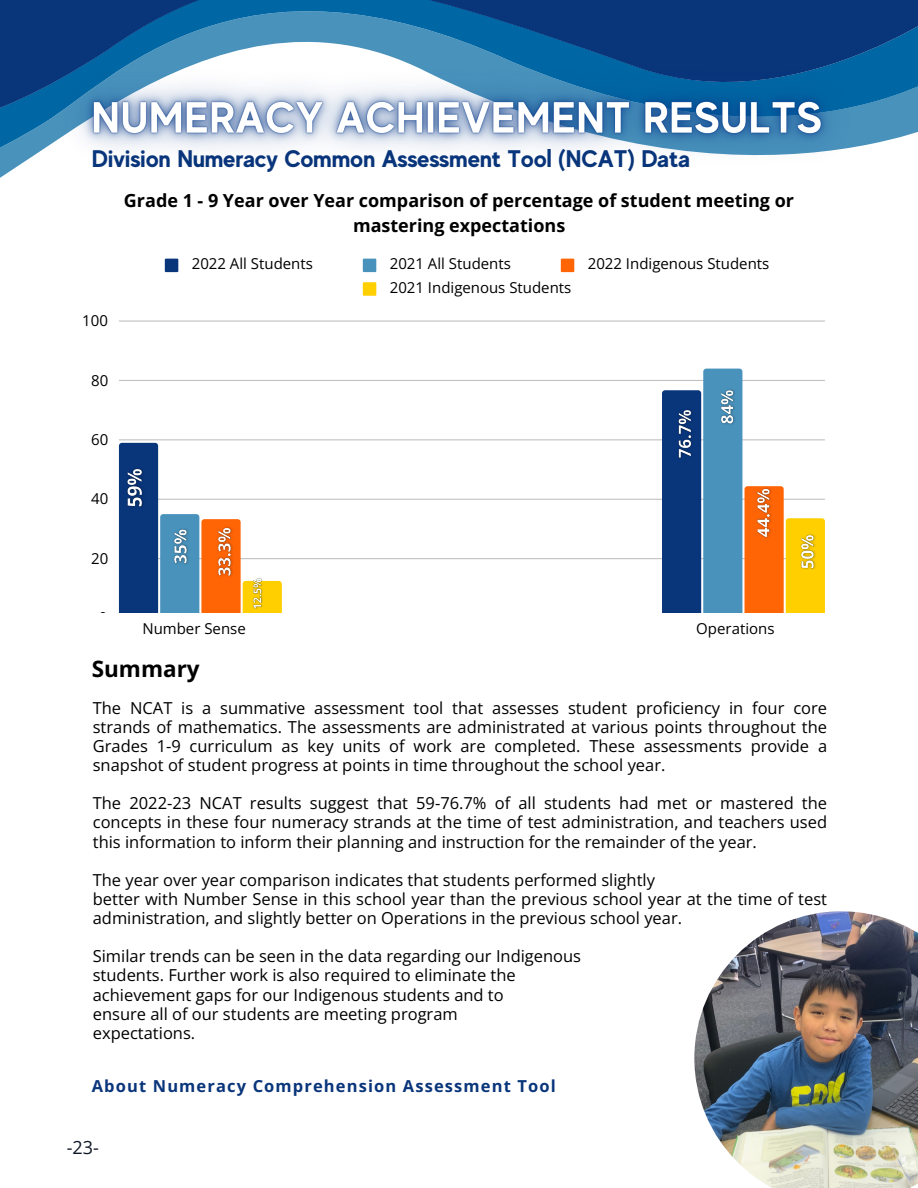
<style>
.page{position:relative;width:918px;height:1188px;background:#fff}
.page>*{position:absolute;margin:0;border:0;box-sizing:border-box;transform-origin:0 0}
.t1{font:700 24px "MADE Evolve Sans";color:#09357b}
.t2{font:700 22.5px "Open Sans";color:#000}
.t3{font:700 18px/24.8px "Open Sans";color:#000;text-align:center}
.t4{font:18px "Open Sans";color:#0e1726}
.t5{font:16.5px/19.2px "Open Sans";color:#000;text-align:justify}
.t6{font:700 16.5px "Open Sans";letter-spacing:.07em;color:#09357b}
.t7{font:15px "Open Sans";color:#000}
</style>
<div class="page">
<svg style="left:0;top:0;width:918px;height:139px;background:#10508f"></svg>
<svg style="left:165px;top:259px;width:13px;height:13px"></svg>
<svg style="left:363px;top:259px;width:13px;height:13px"></svg>
<svg style="left:561px;top:259px;width:13px;height:13px"></svg>
<svg style="left:363px;top:282px;width:13px;height:14px"></svg>
<hr style="left:119px;top:558px;width:706px;height:1px;background:#000">
<hr style="left:119px;top:499px;width:706px;height:1px;background:#000">
<hr style="left:119px;top:439px;width:706px;height:1px;background:#000">
<hr style="left:119px;top:380px;width:706px;height:1px;background:#000">
<hr style="left:119px;top:320px;width:706px;height:2px;background:#000">
<svg style="left:119px;top:443px;width:163px;height:170px"></svg>
<svg style="left:662px;top:369px;width:163px;height:244px"></svg>
<img style="left:694px;top:911px;width:224px;height:277px">
<img style="left:33px;top:33px;width:849px;height:123px">
<img style="left:121px;top:462px;width:28px;height:51px">
<img style="left:169px;top:524px;width:24px;height:44px">
<img style="left:214px;top:522px;width:24px;height:59px">
<img style="left:249px;top:575px;width:16px;height:38px">
<img style="left:673px;top:404px;width:24px;height:59px">
<img style="left:716px;top:384px;width:24px;height:44px">
<img style="left:752px;top:484px;width:25px;height:59px">
<img style="left:796px;top:529px;width:24px;height:44px">
<p class="t1" style="left:92px;top:145px;width:600px">Division Numeracy Common Assessment Tool (NCAT) Data</p>
<p class="t3" style="left:124px;top:188px;width:672px">Grade 1 - 9 Year over Year comparison of percentage of student meeting or mastering expectations</p>
<p class="t7" style="left:82px;top:310px;width:27px">100</p>
<p class="t7" style="left:91px;top:370px;width:19px">80</p>
<p class="t7" style="left:91px;top:429px;width:19px">60</p>
<p class="t7" style="left:91px;top:488px;width:19px">40</p>
<p class="t7" style="left:91px;top:548px;width:19px">20</p>
<p class="t7" style="left:192px;top:253px;width:123px">2022 All Students</p>
<p class="t7" style="left:390px;top:253px;width:123px">2021 All Students</p>
<p class="t7" style="left:588px;top:253px;width:183px">2022 Indigenous Students</p>
<p class="t7" style="left:390px;top:277px;width:183px">2021 Indigenous Students</p>
<p class="t7" style="left:99px;top:607px;width:10px">0</p>
<p class="t7" style="left:142px;top:618px;width:105px">Number Sense</p>
<p class="t7" style="left:696px;top:618px;width:80px">Operations</p>
<p class="t7" style="left:125px;top:701px;width:105px;rotate:-45deg">Number Sense</p>
<p class="t7" style="left:446px;top:742px;width:163px;rotate:-45deg">Fractions and Decimals</p>
<p class="t2" style="left:92px;top:653px;width:109px">Summary</p>
<p class="t5" style="left:93px;top:698px;width:736px">The NCAT is a summative assessment tool that assesses student proficiency in four core strands of mathematics. The assessments are administrated at various points throughout the Grades 1-9 curriculum as key units of work are completed. These assessments provide a snapshot of student progress at points in time throughout the school year.</p>
<p class="t5" style="left:93px;top:793px;width:736px">The 2022-23 NCAT results suggest that 59-76.7% of all students had met or mastered the concepts in these four numeracy strands at the time of test administration, and teachers used this information to inform their planning and instruction for the remainder of the year.</p>
<p class="t5" style="left:93px;top:870px;width:564px">The year over year comparison indicates that students performed slightly</p>
<p class="t5" style="left:93px;top:889px;width:736px">better with Number Sense in this school year than the previous school year at the time of test administration, and slightly better on Operations in the previous school year.</p>
<p class="t5" style="left:93px;top:946px;width:490px">Similar trends can be seen in the data regarding our Indigenous</p>
<p class="t5" style="left:93px;top:965px;width:425px">students. Further work is also required to eliminate the</p>
<p class="t5" style="left:93px;top:985px;width:412px">achievement gaps for our Indigenous students and to</p>
<p class="t5" style="left:93px;top:1004px;width:366px">ensure all of our students are meeting program</p>
<p class="t5" style="left:93px;top:1023px;width:104px">expectations.</p>
<p class="t6" style="left:92px;top:1075px;width:465px">About Numeracy Comprehension Assessment Tool</p>
<p class="t4" style="left:67px;top:1135px;width:34px">-23-</p>
</div>
